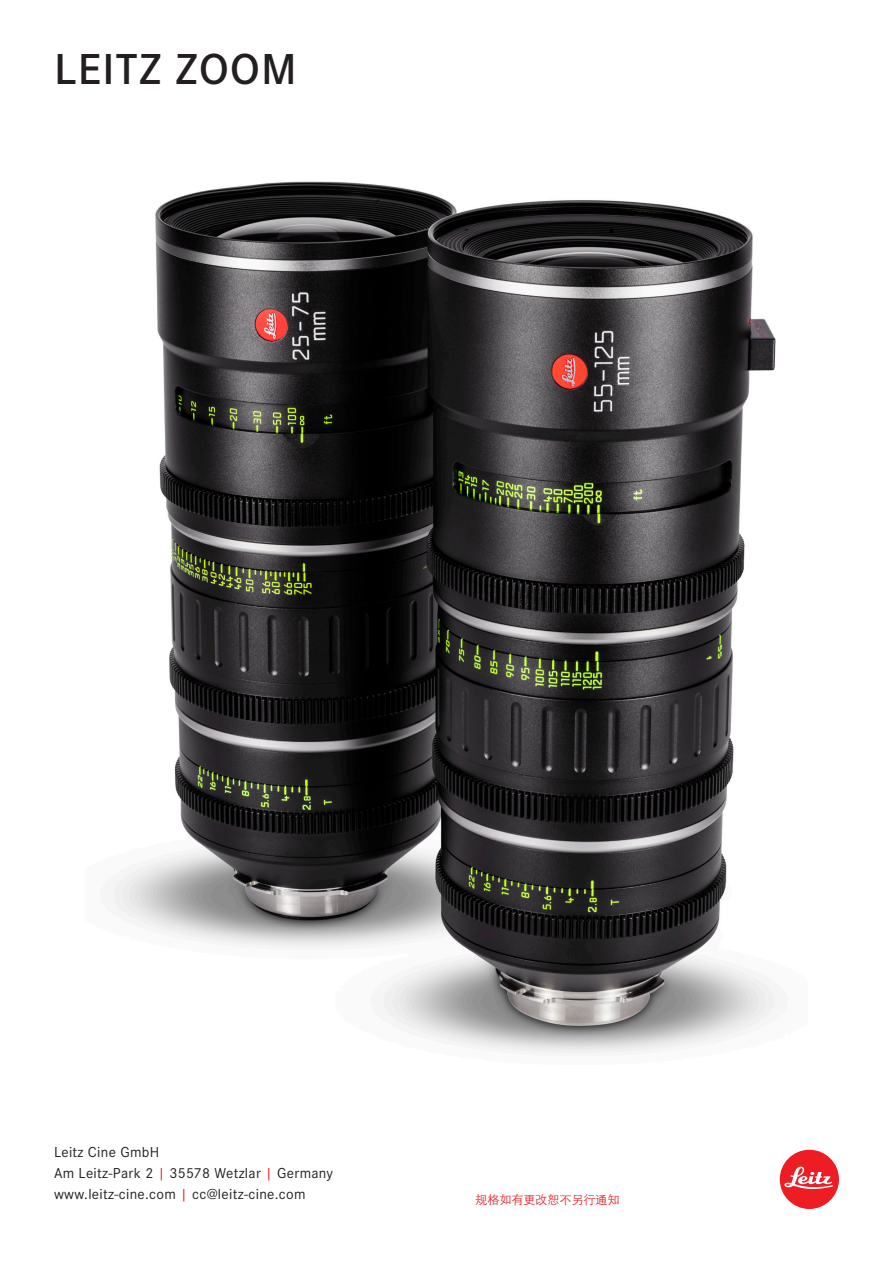
<style>
.page{position:relative;width:893px;height:1263px;background:#fff}
.page>*{position:absolute;margin:0;border:0;box-sizing:border-box;transform-origin:0 0}
.t1{font:600 45px "Corporate S";letter-spacing:.03em;color:#231f20}
.Body{font:15px "Corporate S";letter-spacing:.02em;color:#231f20}
.t2{font:300 12px "ST Heiti SC";color:#ee1d23}
.s1{color:#ee1d23}
</style>
<div class="page">
<img style="left:113px;top:181px;width:663px;height:873px">
<div style="left:780px;top:1150px;width:59px;height:59px;background:#ee1d23;border-radius:50%"></div>
<svg style="left:784px;top:1166px;width:49px;height:23px"></svg>
<p class="t1" style="left:54px;top:39px;width:244px">LEITZ ZOOM</p>
<p class="Body" style="left:54px;top:1144px;width:107px">Leitz Cine GmbH</p>
<p class="Body" style="left:54px;top:1165px;width:281px">Am Leitz-Park 2 <span class="s1">|</span> 35578 Wetzlar <span class="s1">|</span> Germany</p>
<p class="Body" style="left:54px;top:1186px;width:253px">www.leitz-cine.com <span class="s1">|</span> cc@leitz-cine.com</p>
<p class="t2" style="left:476px;top:1189px;width:145px">规格如有更改恕不另行通知</p>
</div>
